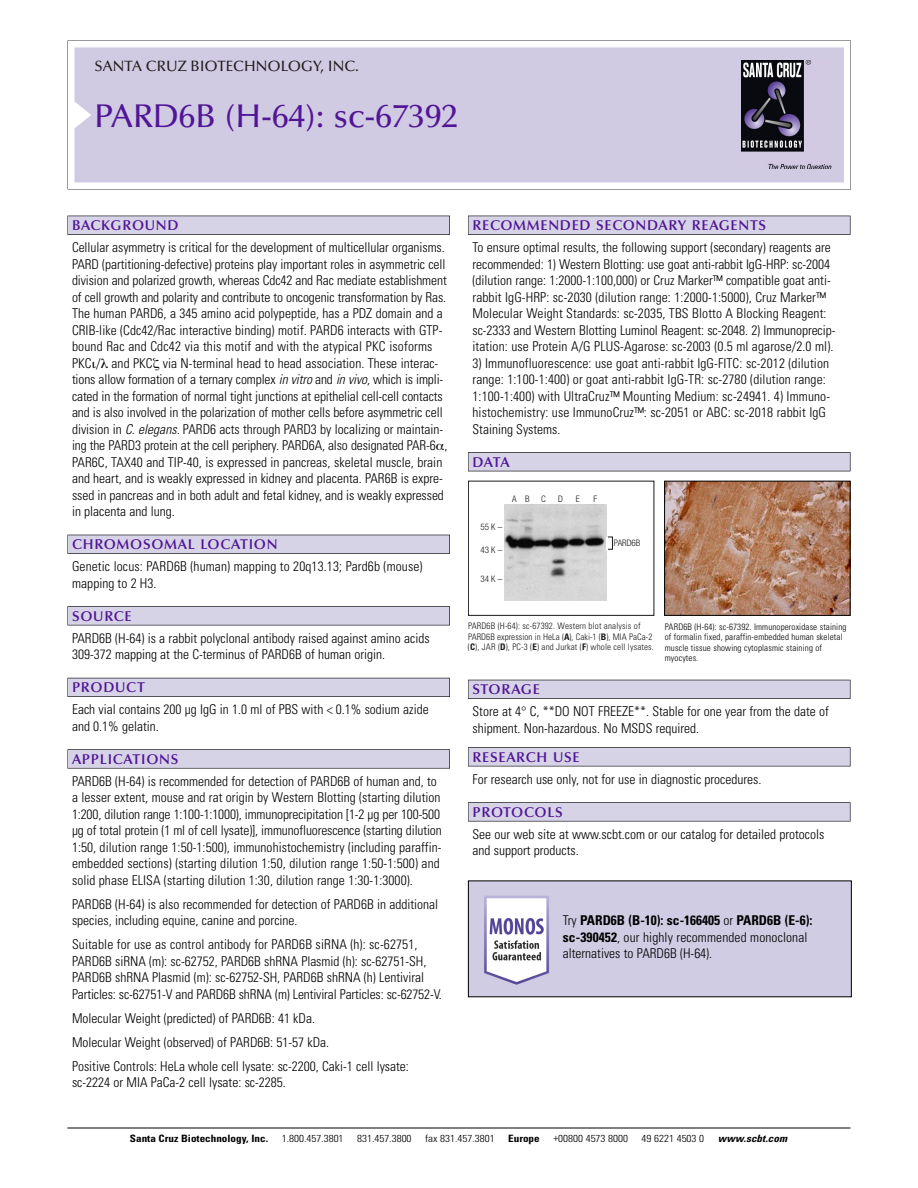
<style>
.page{position:relative;width:918px;height:1188px;background:#fff}
.page>*{position:absolute;margin:0;border:0;box-sizing:border-box;transform-origin:0 0}
.t1{font:500 33px "Optima";color:#511695}
.t2{font:500 15px "Optima";color:#231f20}
.t3{font:600 14.25px "Optima";letter-spacing:.05em;color:#511695}
.t4{font:300 condensed 13.5px/16.5px "Univers";color:#000}
.t5{font:300 condensed 10.2px "Univers";color:#000;scale:1.1 1}
.t6{font:700 condensed 10.2px "Univers";color:#000;scale:1.1 1}
.t7{font:italic 700 condensed 10.2px "Univers";letter-spacing:.005em;color:#000;scale:1.1 1}
.t8{font:300 condensed 9px/10.5px "Univers";letter-spacing:.015em;color:#000}
.t9{font:9px/10.5px "Univers Condensed Light+MYBYDE";letter-spacing:.015em;color:#191919}
.t10{font:9px "Helvetica Neue Light Cond+YQBBIU";color:#191919}
.s1{font-style:italic}
.s2{font-family:"Univers Condensed Bold+YHJKJI"}
.s3{font-weight:700}
</style>
<div class="page">
<svg style="left:68px;top:40px;width:783px;height:149px"></svg>
<div style="left:74px;top:47px;width:770px;height:135px;background:#d1cae3"></div>
<img style="left:741px;top:60px;width:90px;height:108px">
<div style="left:68px;top:216px;width:382px;height:19px;background:#525155"></div>
<div style="left:68px;top:216px;width:381px;height:18px;background:#d7d3e7"></div>
<div style="left:68px;top:535px;width:382px;height:19px;background:#515055"></div>
<div style="left:68px;top:535px;width:381px;height:18px;background:#d7d3e7"></div>
<div style="left:68px;top:606px;width:382px;height:19px;background:#545357"></div>
<div style="left:68px;top:607px;width:381px;height:18px;background:#d7d3e7"></div>
<div style="left:68px;top:678px;width:382px;height:19px;background:#54535a"></div>
<div style="left:68px;top:678px;width:381px;height:18px;background:#d7d3e7"></div>
<svg style="left:68px;top:749px;width:382px;height:20px"></svg>
<div style="left:68px;top:750px;width:381px;height:18px;background:#d7d3e7"></div>
<div style="left:468px;top:216px;width:382px;height:19px;background:#525155"></div>
<div style="left:468px;top:216px;width:382px;height:18px;background:#d7d3e7"></div>
<div style="left:468px;top:452px;width:382px;height:19px;background:#525155"></div>
<div style="left:468px;top:453px;width:382px;height:18px;background:#d7d3e7"></div>
<div style="left:468px;top:680px;width:382px;height:19px;background:#525158"></div>
<div style="left:468px;top:680px;width:382px;height:18px;background:#d7d3e7"></div>
<div style="left:468px;top:747px;width:382px;height:19px;background:#545357"></div>
<div style="left:468px;top:748px;width:382px;height:18px;background:#d7d3e7"></div>
<div style="left:468px;top:802px;width:382px;height:19px;background:#575759"></div>
<div style="left:468px;top:803px;width:382px;height:18px;background:#d7d3e7"></div>
<hr style="left:68px;top:1128px;width:782px;height:1px;background:#000">
<div style="left:468px;top:481px;width:186px;height:135px;border:1px solid #191919"></div>
<img style="left:504px;top:505px;width:102px;height:95px">
<div style="left:608px;top:537px;width:5px;height:12px;border:1px solid #191919"></div>
<img style="left:666px;top:483px;width:182px;height:131px">
<div style="left:664px;top:481px;width:186px;height:135px;border:1px solid #000"></div>
<img style="left:470px;top:882px;width:380px;height:113px">
<p class="t2" style="left:94px;top:61px;width:266px">SANTA CRUZ BIOTECHNOLOGY, INC.</p>
<h1 class="t1" style="left:94px;top:103px;width:365px">PARD6B (H-64): sc-67392</h1>
<p class="t3" style="left:72px;top:219px;width:108px">BACKGROUND</p>
<p class="t4" style="left:72px;top:240px;width:377px">Cellular asymmetry is critical for the development of multicellular organisms.<br>PARD (partitioning-defective) proteins play important roles in asymmetric cell division and polarized growth, whereas Cdc42 and Rac mediate establishment of cell growth and polarity and contribute to oncogenic transformation by Ras.<br>The human PARD6, a 345 amino acid polypeptide, has a PDZ domain and a CRIB-like (Cdc42/Rac interactive binding) motif. PARD6 interacts with GTP&shy;bound Rac and Cdc42 via this motif and with the atypical PKC isoforms PKC / and PKC via N-terminal head to head association. These interac&shy;tions allow formation of a ternary complex <span class="s1">in vitro</span> and <span class="s1">in vivo,</span> which is impli&shy;cated in the formation of normal tight junctions at epithelial cell-cell contacts and is also involved in the polarization of mother cells before asymmetric cell division in <span class="s1">C. elegans.</span> PARD6 acts through PARD3 by localizing or maintain&shy;ing the PARD3 protein at the cell periphery. PARD6A, also designated PAR-6 , PAR6C, TAX40 and TIP-40, is expressed in pancreas, skeletal muscle, brain and heart, and is weakly expressed in kidney and placenta. PAR6B is expre&shy;ssed in pancreas and in both adult and fetal kidney, and is weakly expressed in placenta and lung.</p>
<p class="t3" style="left:72px;top:539px;width:207px">CHROMOSOMAL LOCATION</p>
<p class="t4" style="left:72px;top:559px;width:352px">Genetic locus: PARD6B (human) mapping to 20q13.13; Pard6b (mouse) mapping to 2 H3.</p>
<p class="t3" style="left:72px;top:610px;width:61px">SOURCE</p>
<p class="t4" style="left:72px;top:631px;width:359px">PARD6B (H-64) is a rabbit polyclonal antibody raised against amino acids<br>309-372 mapping at the C-terminus of PARD6B of human origin.</p>
<p class="t3" style="left:72px;top:682px;width:74px">PRODUCT</p>
<p class="t4" style="left:72px;top:702px;width:358px">Each vial contains 200 µg IgG in 1.0 ml of PBS with &lt; 0.1% sodium azide and 0.1% gelatin.</p>
<p class="t3" style="left:72px;top:753px;width:108px">APPLICATIONS</p>
<p class="t4" style="left:72px;top:774px;width:371px">PARD6B (H-64) is recommended for detection of PARD6B of human and, to a lesser extent, mouse and rat origin by Western Blotting (starting dilution 1:200, dilution range 1:100-1:1000), immunoprecipitation [1-2 µg per 100-500 µg of total protein (1 ml of cell lysate)], immunofluorescence (starting dilution 1:50, dilution range 1:50-1:500), immunohistochemistry (including paraffin&shy;embedded sections) (starting dilution 1:50, dilution range 1:50-1:500) and solid phase ELISA (starting dilution 1:30, dilution range 1:30-1:3000).</p>
<p class="t4" style="left:72px;top:897px;width:368px">PARD6B (H-64) is also recommended for detection of PARD6B in additional species, including equine, canine and porcine.</p>
<p class="t4" style="left:72px;top:937px;width:371px">Suitable for use as control antibody for PARD6B siRNA (h): sc-62751, PARD6B siRNA (m): sc-62752, PARD6B shRNA Plasmid (h): sc-62751-SH, PARD6B shRNA Plasmid (m): sc-62752-SH, PARD6B shRNA (h) Lentiviral Particles: sc-62751-V and PARD6B shRNA (m) Lentiviral Particles: sc-62752-V.</p>
<p class="t4" style="left:72px;top:1007px;width:338px;line-height:24px">Molecular Weight (predicted) of PARD6B: 41 kDa.<br>Molecular Weight (observed) of PARD6B: 51-57 kDa.<br>Positive Controls: HeLa whole cell lysate: sc-2200, Caki-1 cell lysate:</p>
<p class="t4" style="left:72px;top:1075px;width:215px">sc-2224 or MIA PaCa-2 cell lysate: sc-2285.</p>
<p class="t3" style="left:473px;top:219px;width:295px">RECOMMENDED SECONDARY REAGENTS</p>
<p class="t4" style="left:473px;top:240px;width:364px">To ensure optimal results, the following support (secondary) reagents are recommended: 1) Western Blotting: use goat anti-rabbit IgG-HRP: sc-2004 (dilution range: 1:2000-1:100,000) or Cruz Marker™ compatible goat anti&shy;rabbit IgG-HRP: sc-2030 (dilution range: 1:2000-1:5000), Cruz Marker™ Molecular Weight Standards: sc-2035, TBS Blotto A Blocking Reagent: sc-2333 and Western Blotting Luminol Reagent: sc-2048. 2) Immunoprecip&shy;itation: use Protein A/G PLUS-Agarose: sc-2003 (0.5 ml agarose/2.0 ml).</p>
<p class="t4" style="left:473px;top:356px;width:359px">3) Immunofluorescence: use goat anti-rabbit IgG-FITC: sc-2012 (dilution range: 1:100-1:400) or goat anti-rabbit IgG-TR: sc-2780 (dilution range:<br>1:100-1:400) with UltraCruz™ Mounting Medium: sc-24941. 4) Immuno&shy;histochemistry: use ImmunoCruz™: sc-2051 or ABC: sc-2018 rabbit IgG Staining Systems.</p>
<p class="t3" style="left:473px;top:456px;width:39px">DATA</p>
<p class="t10" style="left:480px;top:524px;width:23px">55K–</p>
<p class="t10" style="left:480px;top:547px;width:23px">43K–</p>
<p class="t10" style="left:480px;top:575px;width:23px">34K–</p>
<p class="t10" style="left:512px;top:496px;width:19px">A B</p>
<p class="t10" style="left:541px;top:496px;width:6px">C</p>
<p class="t10" style="left:558px;top:496px;width:6px">D</p>
<p class="t10" style="left:576px;top:496px;width:5px">E</p>
<p class="t10" style="left:593px;top:496px;width:5px">F</p>
<p class="t10" style="left:614px;top:539px;width:28px">PARD6B</p>
<p class="t9" style="left:468px;top:622px;width:187px">PARD6B (H-64): sc-67392. Western blot analysis of<br>PARD6B expression in HeLa (<span class="s2">A</span>), Caki-1 (<span class="s2">B</span>), MIA PaCa-2 (<span class="s2">C</span>), JAR (<span class="s2">D</span>), PC-3 (<span class="s2">E</span>) and Jurkat (<span class="s2">F</span>) whole cell lysates.</p>
<p class="t8" style="left:665px;top:622px;width:183px">PARD6B (H-64): sc-67392. Immunoperoxidase staining of formalin fixed, paraffin-embedded human skeletal muscle tissue showing cytoplasmic staining of myocytes.</p>
<p class="t3" style="left:473px;top:684px;width:69px">STORAGE</p>
<p class="t4" style="left:473px;top:704px;width:358px">Store at 4° C, **DO NOT FREEZE**. Stable for one year from the date of shipment. Non-hazardous. No MSDS required.</p>
<p class="t3" style="left:473px;top:751px;width:109px">RESEARCH USE</p>
<p class="t4" style="left:473px;top:772px;width:290px">For research use only, not for use in diagnostic procedures.</p>
<p class="t3" style="left:473px;top:806px;width:92px">PROTOCOLS</p>
<p class="t4" style="left:473px;top:827px;width:353px">See our web site at www.scbt.com or our catalog for detailed protocols and support products.</p>
<p class="t4" style="left:563px;top:913px;width:251px">Try <span class="s3">PARD6B (B-10): sc-166405</span> or <span class="s3">PARD6B (E-6): sc-390452</span>, our highly recommended monoclonal alternatives to PARD6B (H-64).</p>
<p class="t6" style="left:130px;top:1135px;width:127px">Santa Cruz Biotechnology, Inc.</p>
<p class="t5" style="left:282px;top:1135px;width:58px">1.800.457.3801</p>
<p class="t5" style="left:357px;top:1135px;width:51px">831.457.3800</p>
<p class="t5" style="left:425px;top:1135px;width:65px">fax 831.457.3801</p>
<p class="t6" style="left:508px;top:1135px;width:30px">Europe</p>
<p class="t5" style="left:553px;top:1135px;width:69px">+00800 4573 8000</p>
<p class="t5" style="left:642px;top:1135px;width:58px">49 6221 4503 0</p>
<p class="t7" style="left:718px;top:1135px;width:64px">www.scbt.com</p>
</div>
